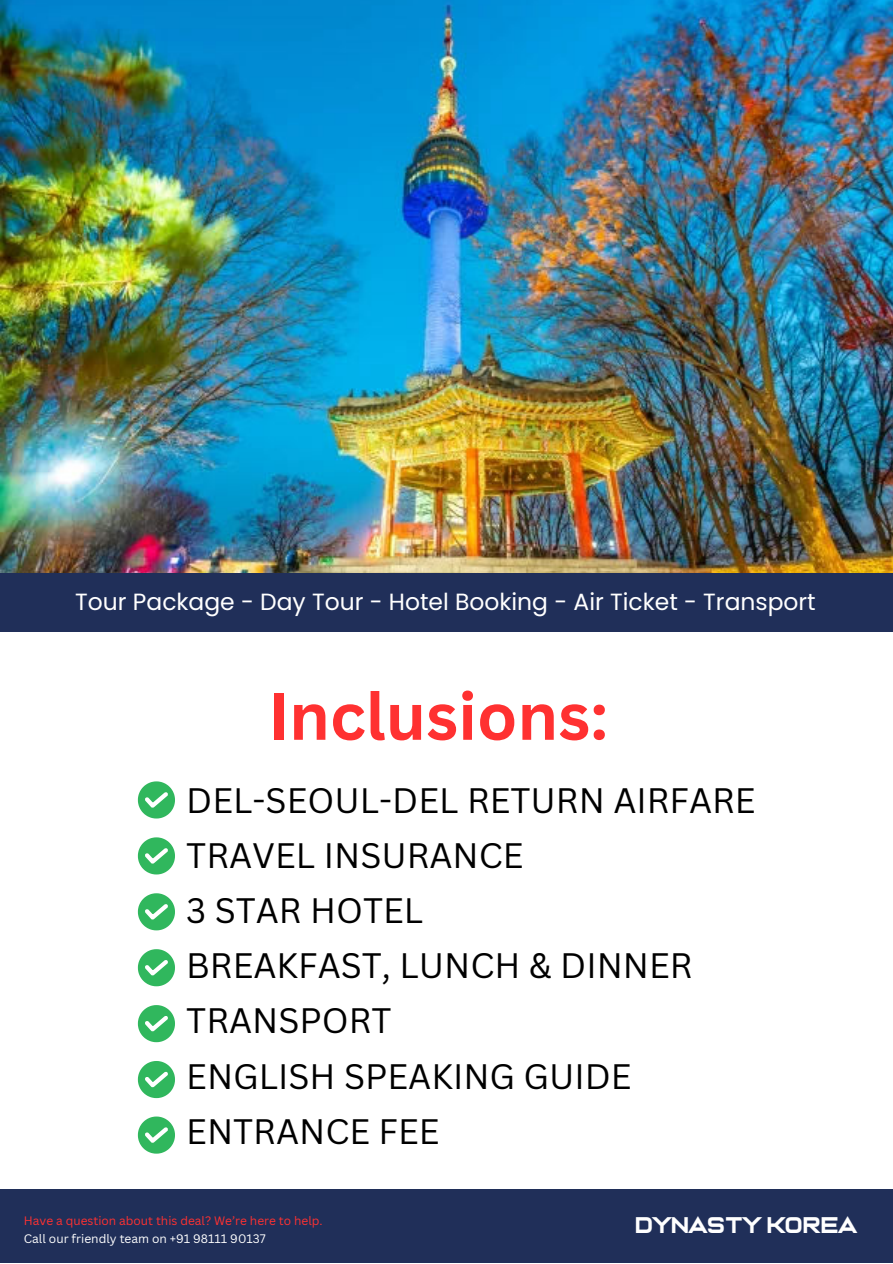
<style>
.page{position:relative;width:893px;height:1264px;background:#fff}
.page>*{position:absolute;margin:0;border:0;box-sizing:border-box;transform-origin:0 0}
.t1{font:700 64.65px "Canva Sans";color:#ff3131}
.t2{font:34.35px/55.1px "Canva Sans";color:#000}
.t3{font:23.4px "Poppins";color:#fff}
.t4{font:23.1px "Casanova Scotia";color:#fff}
.t5{font:12px "Canva Sans";color:#ff3131}
.t6{font:12px "Canva Sans";color:#fff}
</style>
<div class="page">
<svg style="left:138px;top:781px;width:37px;height:37px"></svg>
<svg style="left:138px;top:837px;width:37px;height:37px"></svg>
<svg style="left:138px;top:893px;width:37px;height:37px"></svg>
<svg style="left:138px;top:949px;width:37px;height:37px"></svg>
<svg style="left:138px;top:1005px;width:37px;height:37px"></svg>
<svg style="left:138px;top:1061px;width:37px;height:37px"></svg>
<svg style="left:138px;top:1116px;width:37px;height:37px"></svg>
<img style="left:0;top:0;width:892px;height:573px">
<div style="left:0;top:573px;width:892px;height:58px;background:#202f59"></div>
<div style="left:0;top:1189px;width:892px;height:73px;background:#202f59"></div>
<p class="t3" style="left:75px;top:588px;width:742px">Tour Package - Day Tour - Hotel Booking - Air Ticket - Transport</p>
<h1 class="t1" style="left:268px;top:677px;width:341px">Inclusions:</h1>
<p class="t2" style="left:186px;top:773px;width:571px">DEL-SEOUL-DEL RETURN AIRFARE<br>TRAVEL INSURANCE<br>3 STAR HOTEL<br>BREAKFAST, LUNCH &amp; DINNER<br>TRANSPORT<br>ENGLISH SPEAKING GUIDE<br>ENTRANCE FEE</p>
<p class="t5" style="left:24px;top:1213px;width:300px">Have a question about this deal? We’re here to help.</p>
<p class="t4" style="left:636px;top:1215px;width:223px">DYNASTY KOREA</p>
<p class="t6" style="left:24px;top:1231px;width:243px">Call our friendly team on +91 98111 90137</p>
</div>
